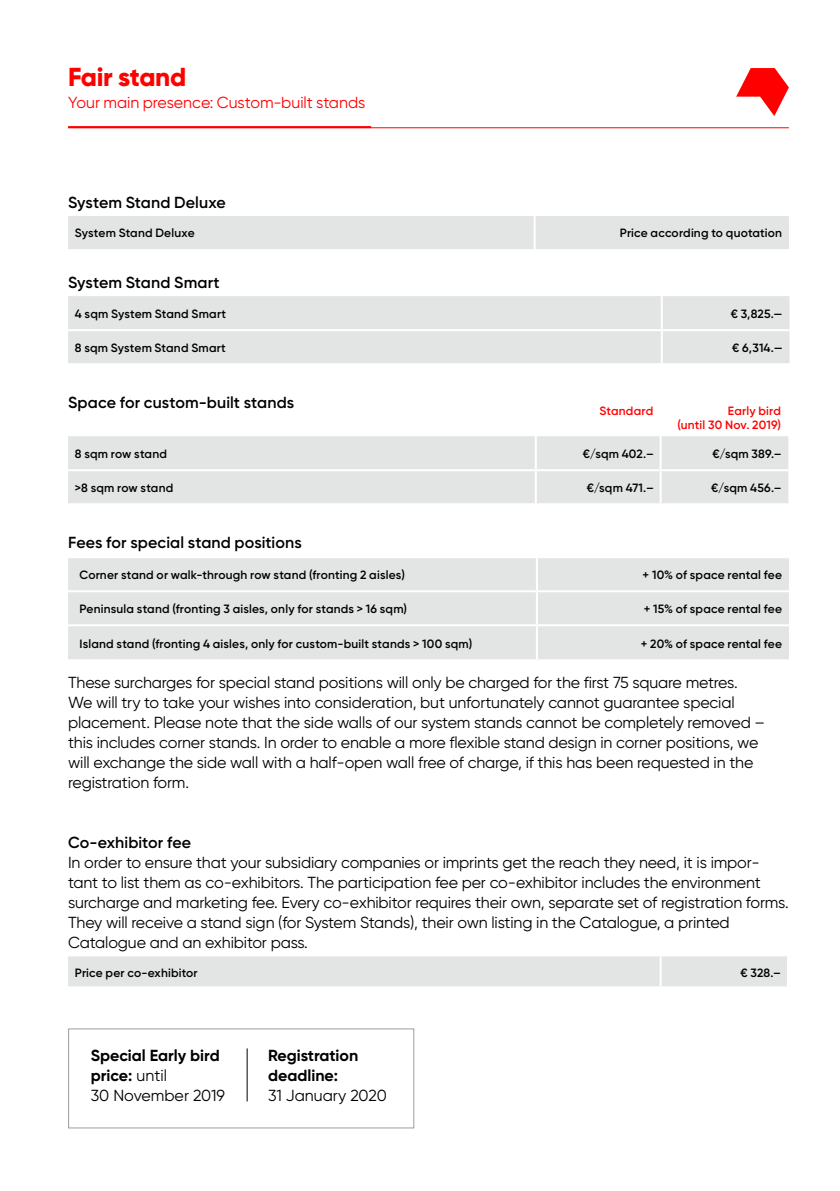
<style>
.page{position:relative;width:840px;height:1191px;background:#fff}
.page>*{position:absolute;margin:0;border:0;box-sizing:border-box;transform-origin:0 0}
.t1{font:800 26px "Gilroy";letter-spacing:-.015em;color:#f00}
.t2{font:16px/20px "Gilroy";letter-spacing:-.01em;color:#000}
.t3{font:600 16px "Gilroy";letter-spacing:.005em;color:#000}
.t4{font:700 16px/20px "Gilroy";color:#000}
.t5{font:16px "Gilroy";color:#f00}
.t6{font:600 12px "Gilroy";letter-spacing:.015em;color:#000}
.t7{font:600 12px/14px "Gilroy";letter-spacing:.015em;color:#f00;text-align:right}
.s1{font-weight:400}
</style>
<div class="page">
<div style="left:68px;top:1028px;width:346px;height:100px;border:1px solid #9c9e9f"></div>
<hr style="left:247px;top:1048px;width:1px;height:53px;background:#000">
<div style="left:68px;top:216px;width:720px;height:33px;background:#e3e4e4"></div>
<hr style="left:533px;top:216px;width:2px;height:33px;background:#fff">
<div style="left:68px;top:296px;width:721px;height:67px;background:#e3e4e4"></div>
<hr style="left:660px;top:296px;width:2px;height:33px;background:#fff">
<hr style="left:68px;top:329px;width:593px;height:2px;background:#fff">
<hr style="left:661px;top:329px;width:128px;height:2px;background:#fff">
<hr style="left:660px;top:331px;width:2px;height:32px;background:#fff">
<div style="left:68px;top:436px;width:719px;height:67px;background:#e3e4e4"></div>
<hr style="left:534px;top:436px;width:2px;height:33px;background:#fff">
<hr style="left:659px;top:436px;width:2px;height:33px;background:#fff">
<hr style="left:68px;top:469px;width:467px;height:2px;background:#fff">
<hr style="left:535px;top:469px;width:125px;height:2px;background:#fff">
<hr style="left:534px;top:471px;width:2px;height:32px;background:#fff">
<hr style="left:660px;top:469px;width:127px;height:2px;background:#fff">
<hr style="left:659px;top:471px;width:2px;height:32px;background:#fff">
<div style="left:68px;top:558px;width:720px;height:101px;background:#e3e4e4"></div>
<hr style="left:535px;top:558px;width:2px;height:32px;background:#fff">
<hr style="left:68px;top:590px;width:468px;height:2px;background:#fff">
<hr style="left:536px;top:590px;width:252px;height:2px;background:#fff">
<hr style="left:535px;top:592px;width:2px;height:32px;background:#fff">
<hr style="left:68px;top:624px;width:468px;height:2px;background:#fff">
<hr style="left:536px;top:624px;width:252px;height:2px;background:#fff">
<hr style="left:535px;top:626px;width:2px;height:33px;background:#fff">
<div style="left:68px;top:956px;width:718px;height:30px;background:#e3e4e4"></div>
<hr style="left:659px;top:956px;width:2px;height:30px;background:#fff">
<hr style="left:535px;top:400px;width:2px;height:37px;background:#fff">
<hr style="left:68px;top:127px;width:720px;height:1px;background:#f00">
<hr style="left:68px;top:126px;width:303px;height:2px;background:#f00">
<svg style="left:736px;top:68px;width:52px;height:48px"></svg>
<h1 class="t1" style="left:68px;top:61px;width:119px">Fair stand</h1>
<p class="t5" style="left:68px;top:93px;width:298px">Your main presence: Custom-built stands</p>
<p class="t3" style="left:68px;top:193px;width:159px">System Stand Deluxe</p>
<p class="t6" style="left:75px;top:226px;width:121px">System Stand Deluxe</p>
<p class="t6" style="left:619px;top:226px;width:164px">Price according to quotation</p>
<p class="t3" style="left:68px;top:273px;width:153px">System Stand Smart</p>
<p class="t6" style="left:75px;top:306px;width:153px">4 sqm System Stand Smart</p>
<p class="t6" style="left:730px;top:306px;width:53px">€ 3,825.—</p>
<p class="t6" style="left:75px;top:340px;width:152px">8 sqm System Stand Smart</p>
<p class="t6" style="left:731px;top:340px;width:52px">€ 6,314.—</p>
<p class="t3" style="left:68px;top:393px;width:227px">Space for custom-built stands</p>
<p class="t6" style="left:75px;top:446px;width:93px">8 sqm row stand</p>
<p class="t6" style="left:582px;top:446px;width:72px">€/sqm 402.–</p>
<p class="t6" style="left:712px;top:446px;width:70px">€/sqm 389.–</p>
<p class="t6" style="left:75px;top:480px;width:100px">&gt;8 sqm row stand</p>
<p class="t6" style="left:586px;top:480px;width:68px">€/sqm 471.–</p>
<p class="t6" style="left:710px;top:480px;width:72px">€/sqm 456.–</p>
<p class="t7" style="left:599px;top:404px;width:55px">Standard</p>
<p class="t7" style="left:677px;top:404px;width:105px">Early bird<br>(until 30 Nov. 2019)</p>
<p class="t3" style="left:68px;top:533px;width:235px">Fees for special stand positions</p>
<p class="t6" style="left:79px;top:567px;width:327px">Corner stand or walk-through row stand (fronting 2 aisles)</p>
<p class="t6" style="left:642px;top:567px;width:141px">+ 10% of space rental fee</p>
<p class="t6" style="left:79px;top:601px;width:329px">Peninsula stand (fronting 3 aisles, only for stands &gt; 16 sqm)</p>
<p class="t6" style="left:643px;top:601px;width:140px">+ 15% of space rental fee</p>
<p class="t6" style="left:79px;top:636px;width:394px">Island stand (fronting 4 aisles, only for custom-built stands &gt; 100 sqm)</p>
<p class="t6" style="left:640px;top:636px;width:143px">+ 20% of space rental fee</p>
<p class="t2" style="left:68px;top:672px;width:698px">These surcharges for special stand positions will only be charged for the first 75 square metres.<br>We will try to take your wishes into consideration, but unfortunately cannot guarantee special placement. Please note that the side walls of our system stands cannot be completely removed – this includes corner stands. In order to enable a more flexible stand design in corner positions, we will exchange the side wall with a half-open wall free of charge, if this has been requested in the registration form.</p>
<p class="t3" style="left:68px;top:833px;width:124px">Co-exhibitor fee</p>
<p class="t2" style="left:68px;top:852px;width:722px">In order to ensure that your subsidiary companies or imprints get the reach they need, it is impor&shy;tant to list them as co-exhibitors. The participation fee per co-exhibitor includes the environment surcharge and marketing fee. Every co-exhibitor requires their own, separate set of registration forms.<br>They will receive a stand sign (for System Stands), their own listing in the Catalogue, a printed Catalogue and an exhibitor pass.</p>
<p class="t6" style="left:75px;top:965px;width:124px">Price per co-exhibitor</p>
<p class="t6" style="left:740px;top:965px;width:42px">€ 328.–</p>
<p class="t4" style="left:91px;top:1045px;width:136px">Special Early bird price: <span class="s1">until<br>30 November 2019</span></p>
<p class="t4" style="left:268px;top:1045px;width:91px">Registration deadline:</p>
<p class="t2" style="left:268px;top:1085px;width:120px">31 January 2020</p>
</div>
